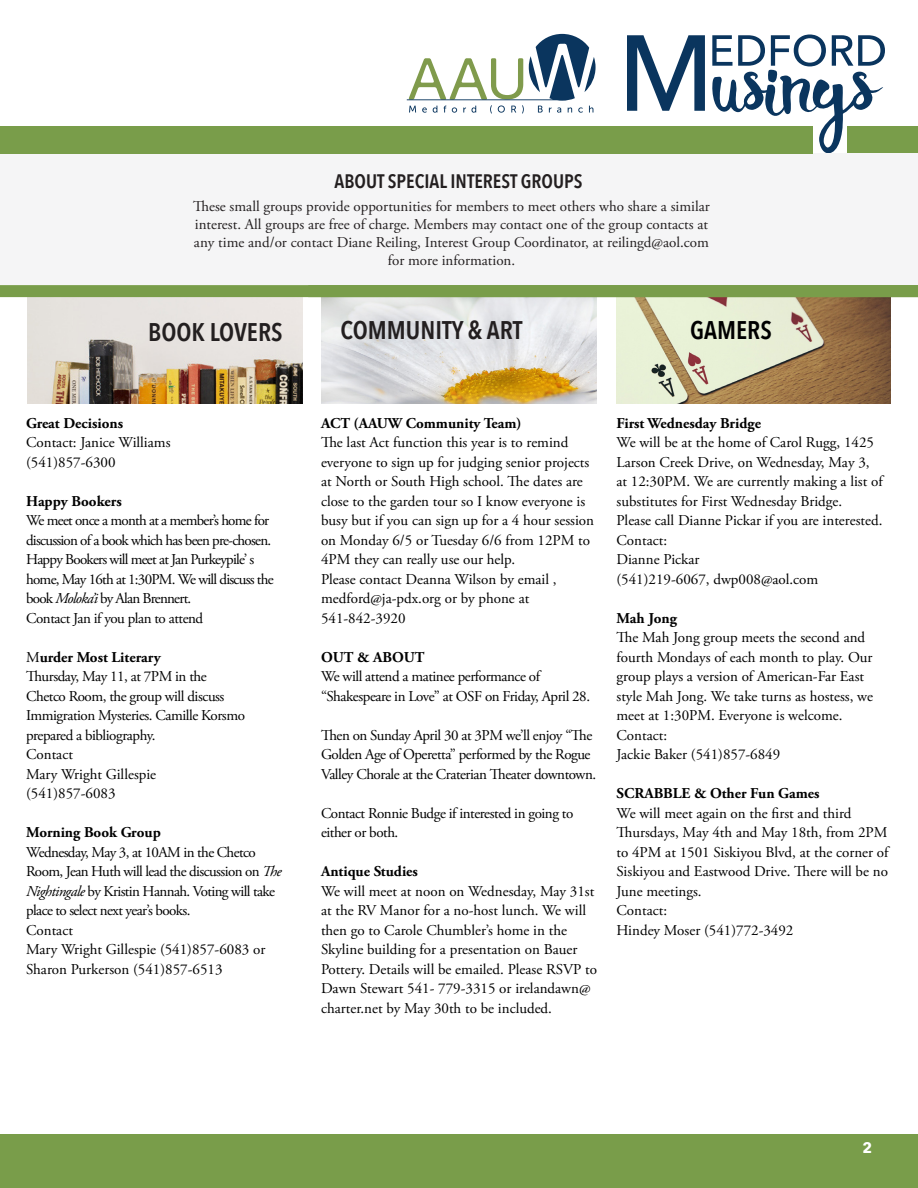
<style>
.page{position:relative;width:918px;height:1188px;background:#fff}
.page>*{position:absolute;margin:0;border:0;box-sizing:border-box;transform-origin:0 0}
.t1{font:600 25.5px "Avenir Next Condensed";color:#231f20}
.t2{font:600 25.5px "Avenir Next Condensed";color:#000}
.t3{font:600 19.5px "Avenir Next Condensed";color:#231f20}
.t4{font:15px/19.5px "Adobe Garamond Pro";color:#000}
.t5{font:15px/19.5px "Adobe Garamond Pro";letter-spacing:-.03em;color:#000}
.t6{font:15px/18px "Adobe Garamond Pro";color:#231f20;text-align:center}
.t7{font:15px/19.5px "Adobe Garamond Pro";letter-spacing:-.05em;color:#000}
.t8{font:700 15px "Adobe Garamond Pro";color:#000}
.t9{font:15px/19.5px "Adobe Garamond Pro";letter-spacing:-.04em;color:#000}
.t10{font:700 15px "Avenir Next";color:#fff}
.s1{font-style:italic}
.s2{font-weight:400}
</style>
<div class="page">
<img style="left:27px;top:297px;width:276px;height:107px">
<img style="left:321px;top:297px;width:276px;height:107px">
<img style="left:616px;top:297px;width:275px;height:107px">
<svg style="left:627px;top:35px;width:78px;height:76px"></svg>
<svg style="left:712px;top:35px;width:173px;height:118px"></svg>
<div style="left:0;top:153px;width:918px;height:132px;background:#f5f5f6"></div>
<div style="left:0;top:126px;width:813px;height:27px;background:#799d4a"></div>
<div style="left:848px;top:126px;width:70px;height:27px;background:#799d4a"></div>
<div style="left:0;top:285px;width:918px;height:12px;background:#799d4a"></div>
<div style="left:0;top:1134px;width:918px;height:54px;background:#799d4a"></div>
<svg style="left:407px;top:34px;width:189px;height:79px"></svg>
<p class="t3" style="left:335px;top:164px;width:249px">ABOUT SPECIAL INTEREST GROUPS</p>
<p class="t6" style="left:193px;top:198px;width:518px">These small groups provide opportunities for members to meet others who share a similar interest. All groups are free of charge. Members may contact one of the group contacts at any time and/or contact Diane Reiling, Interest Group Coordinator, at reilingd@aol.com for more information.</p>
<p class="t1" style="left:148px;top:310px;width:136px">BOOK LOVERS</p>
<p class="t1" style="left:340px;top:308px;width:183px">COMMUNITY &amp; ART</p>
<p class="t2" style="left:690px;top:308px;width:83px">GAMERS</p>
<p class="t8" style="left:26px;top:414px;width:98px">Great Decisions</p>
<p class="t4" style="left:26px;top:433px;width:146px">Contact: Janice Williams</p>
<p class="t4" style="left:26px;top:453px;width:91px">(541)857-6300</p>
<p class="t8" style="left:26px;top:492px;width:97px">Happy Bookers</p>
<p class="t7" style="left:26px;top:511px;width:249px">We meet once a month at a member’s home for discussion of a book which has been pre-chosen.<br>Happy Bookers will meet at Jan Purkeypile’ s home, May 16th at 1:30PM. We will discuss the book <span class="s1">Moloka’i</span> by Alan Brennert.</p>
<p class="t5" style="left:26px;top:609px;width:179px">Contact Jan if you plan to attend</p>
<p class="t8" style="left:26px;top:648px;width:136px"><span class="s2">M</span>urder Most Literary</p>
<p class="t5" style="left:26px;top:667px;width:182px">Thursday, May 11, at 7PM in the</p>
<p class="t5" style="left:26px;top:687px;width:220px">Chetco Room, the group will discuss<br>Immigration Mysteries. Camille Korsmo prepared a bibliography.</p>
<p class="t4" style="left:26px;top:745px;width:48px">Contact</p>
<p class="t4" style="left:26px;top:765px;width:132px">Mary Wright Gillespie</p>
<p class="t4" style="left:26px;top:784px;width:91px">(541)857-6083</p>
<p class="t8" style="left:26px;top:824px;width:136px">Morning Book Group</p>
<p class="t9" style="left:26px;top:843px;width:257px">Wednesday, May 3, at 10AM in the Chetco Room, Jean Huth will lead the discussion on <span class="s1">The Nightingale</span> by Kristin Hannah. Voting will take place to select next year’s books.</p>
<p class="t4" style="left:26px;top:921px;width:48px">Contact</p>
<p class="t4" style="left:26px;top:940px;width:241px">Mary Wright Gillespie (541)857-6083 or</p>
<p class="t4" style="left:26px;top:960px;width:198px">Sharon Purkerson (541)857-6513</p>
<p class="t8" style="left:321px;top:414px;width:202px">ACT (AAUW Community Team)</p>
<p class="t4" style="left:321px;top:433px;width:275px">The last Act function this year is to remind everyone to sign up for judging senior projects at North or South High school. The dates are close to the garden tour so I know everyone is busy but if you can sign up for a 4 hour session on Monday 6/5 or Tuesday 6/6 from 12PM to 4PM they can really use our help.</p>
<p class="t4" style="left:321px;top:570px;width:237px">Please contact Deanna Wilson by email , medford@ja-pdx.org or by phone at</p>
<p class="t4" style="left:321px;top:609px;width:86px">541-842-3920</p>
<p class="t8" style="left:321px;top:648px;width:105px">OUT &amp; ABOUT</p>
<p class="t5" style="left:321px;top:667px;width:271px">We will attend a matinee performance of “Shakespeare in Love” at OSF on Friday, April 28.</p>
<p class="t5" style="left:321px;top:726px;width:277px">Then on Sunday April 30 at 3PM we’ll enjoy “The<br>Golden Age of Operetta” performed by the Rogue<br>Valley Chorale at the Craterian Theater downtown.</p>
<p class="t5" style="left:321px;top:804px;width:254px">Contact Ronnie Budge if interested in going to either or both.</p>
<p class="t8" style="left:321px;top:863px;width:98px">Antique Studies</p>
<p class="t4" style="left:321px;top:882px;width:278px">We will meet at noon on Wednesday, May 31st at the RV Manor for a no-host lunch. We will then go to Carole Chumbler’s home in the Skyline building for a presentation on Bauer Pottery. Details will be emailed. Please RSVP to Dawn Stewart 541- 779-3315 or irelandawn@ charter.net by May 30th to be included.</p>
<p class="t8" style="left:616px;top:414px;width:146px">First Wednesday Bridge</p>
<p class="t4" style="left:616px;top:433px;width:268px">We will be at the home of Carol Rugg, 1425<br>Larson Creek Drive, on Wednesday, May 3, at 12:30PM. We are currently making a list of substitutes for First Wednesday Bridge.</p>
<p class="t4" style="left:616px;top:511px;width:267px">Please call Dianne Pickar if you are interested.</p>
<p class="t4" style="left:616px;top:531px;width:52px">Contact:</p>
<p class="t4" style="left:616px;top:550px;width:85px">Dianne Pickar</p>
<p class="t4" style="left:616px;top:570px;width:203px">(541)219-6067, dwp008@aol.com</p>
<p class="t8" style="left:616px;top:609px;width:62px">Mah Jong</p>
<p class="t4" style="left:616px;top:628px;width:258px">The Mah Jong group meets the second and fourth Mondays of each month to play. Our group plays a version of American-Far East style Mah Jong. We take turns as hostess, we meet at 1:30PM. Everyone is welcome.</p>
<p class="t4" style="left:616px;top:726px;width:52px">Contact:</p>
<p class="t4" style="left:616px;top:745px;width:165px">Jackie Baker (541)857-6849</p>
<p class="t8" style="left:616px;top:785px;width:205px">SCRABBLE &amp; Other Fun Games</p>
<p class="t4" style="left:616px;top:804px;width:274px">We will meet again on the first and third Thursdays, May 4th and May 18th, from 2PM to 4PM at 1501 Siskiyou Blvd, at the corner of Siskiyou and Eastwood Drive. There will be no June meetings.</p>
<p class="t4" style="left:616px;top:901px;width:52px">Contact:</p>
<p class="t4" style="left:616px;top:921px;width:178px">Hindey Moser (541)772-3492</p>
<p class="t10" style="left:862px;top:1134px;width:11px">2</p>
</div>
